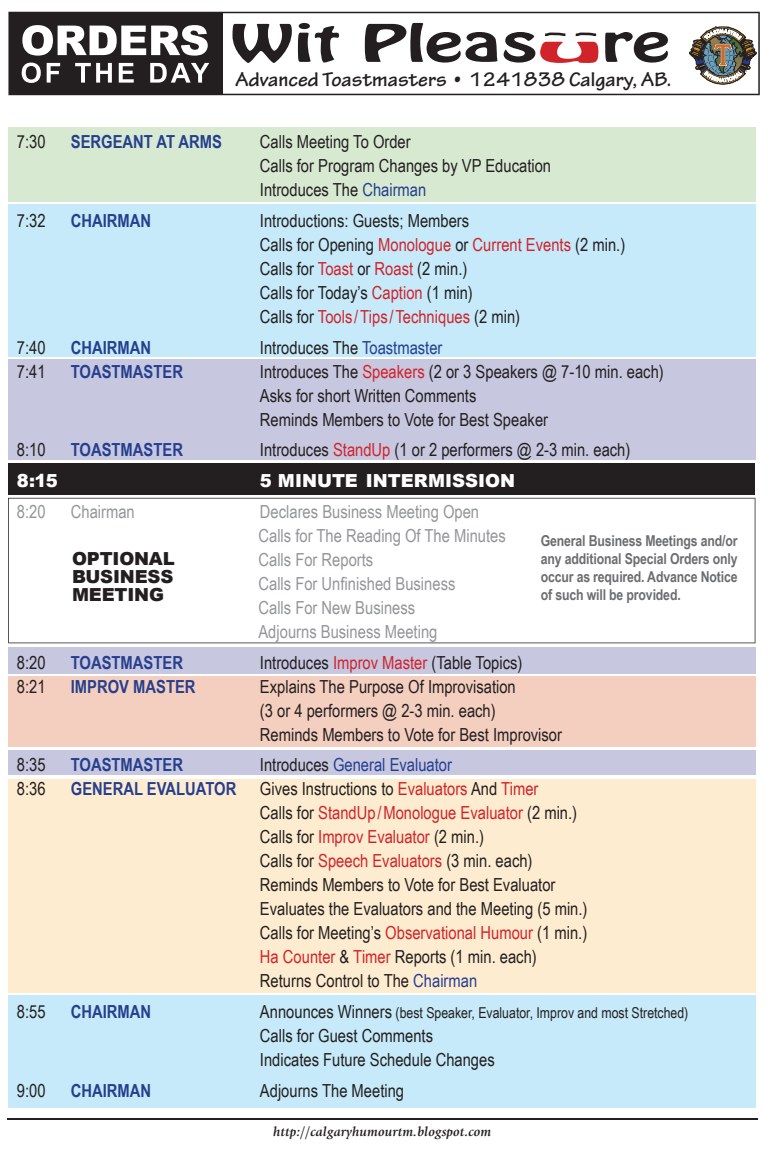
<style>
.page{position:relative;width:773px;height:1150px;background:#fff}
.page>*{position:absolute;margin:0;border:0;box-sizing:border-box;transform-origin:0 0}
.t1{font:700 21px "Tekton Pro";color:#231f20}
.t2{font:18px/24px "Arial Narrow";color:#231f20}
.t3{font:18px/24px "Arial Narrow";color:#939598}
.t4{font:700 18px "Arial Narrow";color:#253f8e}
.t5{font:18px "Arial Narrow";color:#253f8e}
.t6{font:900 18px "Arial";color:#fff}
.t7{font:900 18px/18px "Arial";letter-spacing:-.01em;color:#231f20;text-align:justify}
.t8{font:700 15px/18px "Arial Narrow";letter-spacing:-.01em;color:#6c6d70;text-align:justify}
.t9{font:15px "Arial Narrow";color:#231f20}
.t10{font:italic 700 13.5px "Giovanni";letter-spacing:.01em;color:#231f20}
.s1{color:#253f8e}
.s2{color:#d1232a}
.s3{color:#231f20}
.s4{font-size:18px}
</style>
<div class="page">
<svg style="left:8px;top:12px;width:751px;height:83px"></svg>
<div style="left:8px;top:127px;width:747px;height:74px;background:#d8e9d2"></div>
<div style="left:8px;top:360px;width:747px;height:100px;background:#c7c7e0"></div>
<div style="left:8px;top:676px;width:747px;height:71px;background:#f4cfc0"></div>
<div style="left:8px;top:779px;width:747px;height:213px;background:#feecd1"></div>
<div style="left:8px;top:204px;width:747px;height:153px;background:#c6eafa"></div>
<div style="left:8px;top:647px;width:747px;height:26px;background:#c7c7e0"></div>
<div style="left:8px;top:750px;width:747px;height:25px;background:#c7c7e0"></div>
<div style="left:8px;top:995px;width:747px;height:112px;background:#c6eafa"></div>
<svg style="left:8px;top:498px;width:747px;height:145px"></svg>
<div style="left:8px;top:463px;width:746px;height:32px;background:#231f20"></div>
<hr style="left:7px;top:1118px;width:750px;height:1px;background:#231f20">
<svg style="left:689px;top:23px;width:67px;height:62px"></svg>
<p class="t1" style="left:235px;top:67px;width:437px">Advanced Toastmasters • 1241838 Calgary, AB.</p>
<p class="t2" style="left:17px;top:130px;width:30px">7:30</p>
<p class="t4" style="left:71px;top:131px;width:153px">SERGEANT AT ARMS</p>
<p class="t2" style="left:260px;top:130px;width:292px">Calls Meeting To Order<br>Calls for Program Changes by VP Education<br>Introduces The <span class="s1">Chairman</span></p>
<p class="t2" style="left:17px;top:208px;width:30px">7:32</p>
<p class="t4" style="left:71px;top:210px;width:82px">CHAIRMAN</p>
<p class="t2" style="left:260px;top:208px;width:367px">Introductions: Guests; Members<br>Calls for Opening <span class="s2">Monologue</span> or <span class="s2">Current Events</span> (2 min.)<br>Calls for <span class="s2">Toast</span> or <span class="s2">Roast</span> (2 min.)<br>Calls for Today’s <span class="s2">Caption</span> (1 min)<br>Calls for <span class="s2">Tools/Tips/Techniques</span> (2 min)</p>
<p class="t2" style="left:17px;top:335px;width:30px">7:40</p>
<p class="t4" style="left:71px;top:337px;width:82px">CHAIRMAN</p>
<p class="t2" style="left:260px;top:335px;width:184px">Introduces The <span class="s1">Toastmaster</span></p>
<p class="t2" style="left:17px;top:359px;width:30px">7:41</p>
<p class="t4" style="left:71px;top:361px;width:114px">TOASTMASTER</p>
<p class="t2" style="left:260px;top:359px;width:405px">Introduces The <span class="s2">Speakers</span> (2 or 3 Speakers @ 7-10 min. each)<br>Asks for short Written Comments<br>Reminds Members to Vote for Best Speaker</p>
<p class="t2" style="left:17px;top:438px;width:30px">8:10</p>
<p class="t4" style="left:71px;top:440px;width:114px">TOASTMASTER</p>
<p class="t2" style="left:260px;top:438px;width:372px">Introduces <span class="s2">StandUp</span> (1 or 2 performers @ 2-3 min. each)</p>
<p class="t6" style="left:17px;top:471px;width:42px">8:15</p>
<p class="t6" style="left:260px;top:471px;width:257px">5 MINUTE INTERMISSION</p>
<p class="t3" style="left:17px;top:499px;width:30px">8:20</p>
<p class="t3" style="left:71px;top:499px;width:65px">Chairman</p>
<p class="t3" style="left:258px;top:499px;width:249px">Declares Business Meeting Open<br>Calls for The Reading Of The Minutes<br>Calls For Reports<br>Calls For Unfinished Business<br>Calls For New Business<br>Adjourns Business Meeting</p>
<p class="t2" style="left:17px;top:650px;width:30px">8:20</p>
<p class="t4" style="left:71px;top:652px;width:114px">TOASTMASTER</p>
<p class="t2" style="left:260px;top:650px;width:264px">Introduces <span class="s2">Improv Master</span> (Table Topics)</p>
<p class="t2" style="left:17px;top:674px;width:30px">8:21</p>
<p class="t4" style="left:71px;top:676px;width:126px">IMPROV MASTER</p>
<p class="t2" style="left:260px;top:674px;width:303px">Explains The Purpose Of Improvisation<br>(3 or 4 performers @ 2-3 min. each)<br>Reminds Members to Vote for Best Improvisor</p>
<p class="t2" style="left:17px;top:753px;width:30px">8:35</p>
<p class="t4" style="left:71px;top:754px;width:114px">TOASTMASTER</p>
<p class="t5" style="left:260px;top:755px;width:194px"><span class="s3">Introduces</span> General Evaluator</p>
<p class="t2" style="left:17px;top:777px;width:30px">8:36</p>
<p class="t4" style="left:71px;top:778px;width:167px">GENERAL EVALUATOR</p>
<p class="t2" style="left:260px;top:777px;width:329px">Gives Instructions to <span class="s2">Evaluators</span> And <span class="s2">Timer<br></span>Calls for <span class="s2">StandUp/Monologue Evaluator</span> (2 min.)<br>Calls for <span class="s2">Improv Evaluator</span> (2 min.)<br>Calls for <span class="s2">Speech Evaluators</span> (3 min. each)<br>Reminds Members to Vote for Best Evaluator Evaluates the Evaluators and the Meeting (5 min.)<br>Calls for Meeting’s <span class="s2">Observational Humour</span> (1 min.)<br><span class="s2">Ha Counter</span> &amp; <span class="s2">Timer</span> Reports (1 min. each)<br>Returns Control to The <span class="s1">Chairman</span></p>
<p class="t2" style="left:17px;top:1000px;width:30px">8:55</p>
<p class="t4" style="left:71px;top:1001px;width:82px">CHAIRMAN</p>
<p class="t9" style="left:260px;top:1004px;width:430px"><span class="s4">Announces Winners</span> (best Speaker, Evaluator, Improv and most Stretched)</p>
<p class="t2" style="left:260px;top:1024px;width:236px">Calls for Guest Comments<br>Indicates Future Schedule Changes</p>
<p class="t2" style="left:17px;top:1078px;width:30px">9:00</p>
<p class="t4" style="left:71px;top:1080px;width:82px">CHAIRMAN</p>
<p class="t2" style="left:260px;top:1078px;width:146px">Adjourns The Meeting</p>
<p class="t8" style="left:540px;top:531px;width:198px">General Business Meetings and/or any additional Special Orders only occur as required. Advance Notice of such will be provided.</p>
<p class="t7" style="left:72px;top:550px;width:104px">OPTIONAL BUSINESS MEETING</p>
<p class="t10" style="left:273px;top:1124px;width:220px">http://calgaryhumourtm.blogspot.com</p>
</div>
